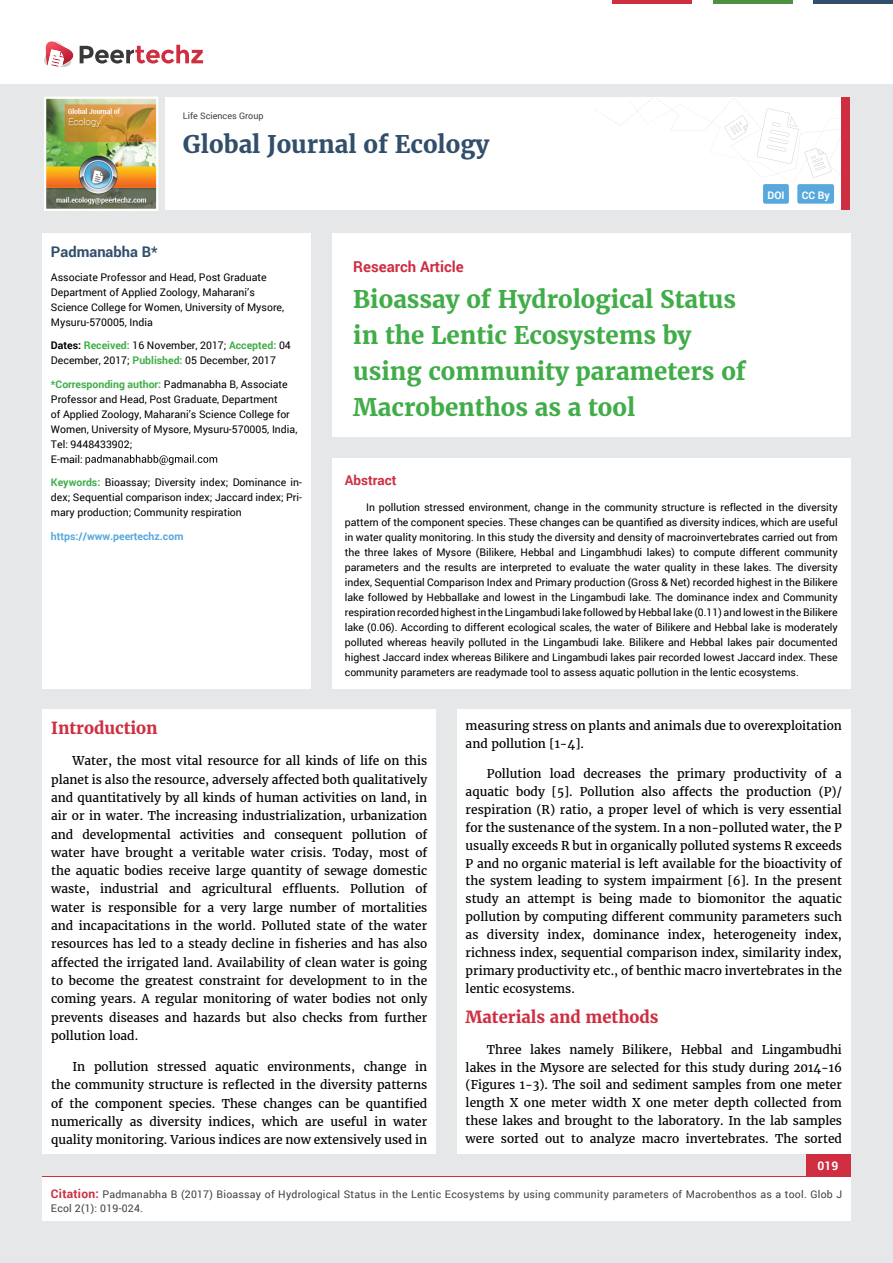
<style>
.page{position:relative;width:893px;height:1263px;background:#e6e7e8}
.page>*{position:absolute;margin:0;border:0;box-sizing:border-box;transform-origin:0 0}
.t1{font:700 24px/36px "Merriweather";color:#41ad49}
.t2{font:700 24px "Merriweather";color:#314e6b}
.t3{font:700 16.5px "Merriweather";color:#cf2e41}
.t4{font:700 15px "Roboto";color:#cf2e41}
.t5{font:700 14.7px "Roboto";color:#314e6b}
.t6{font:700 13.5px "Roboto";color:#cf2e41}
.t7{font:12px/18.3px "Merriweather";color:#000;text-align:justify}
.t8{font:700 12px "Roboto";color:#fff}
.t9{font:10.5px/15px "Roboto";color:#000}
.t10{font:10.5px/13.5px "Roboto";letter-spacing:.02em;color:#414042}
.t11{font:700 10.5px "Roboto";color:#56a8dd}
.t12{font:700 10.5px "Roboto";color:#fff}
.t13{font:9px "Roboto";color:#414042}
.s1{font-weight:700}
.s2{font-weight:700;color:#41ad49}
.s3{font-weight:700;font-size:12px;color:#cf2e41}
</style>
<div class="page">
<div style="left:165px;top:98px;width:684px;height:112px;background:#fff"></div>
<svg style="left:596px;top:99px;width:245px;height:79px"></svg>
<div style="left:841px;top:98px;width:8px;height:112px;background:#cf2e41"></div>
<img style="left:44px;top:97px;width:114px;height:114px">
<div style="left:0;top:0;width:893px;height:83px;background:#fff"></div>
<svg style="left:44px;top:41px;width:159px;height:27px"></svg>
<div style="left:763px;top:184px;width:26px;height:20px;background:#56a8dd;border-radius:2px"></div>
<div style="left:797px;top:184px;width:37px;height:20px;background:#56a8dd;border-radius:2px"></div>
<hr style="left:713px;top:0;width:79px;height:3px;background:#4d9041">
<hr style="left:612px;top:0;width:80px;height:3px;background:#cf2e41">
<hr style="left:813px;top:0;width:80px;height:3px;background:#314e6b">
<div style="left:806px;top:1154px;width:44px;height:51px;background:#cf2e41"></div>
<div style="left:42px;top:1177px;width:809px;height:43px;background:#fff"></div>
<div style="left:332px;top:458px;width:518px;height:230px;background:#fff"></div>
<div style="left:332px;top:233px;width:518px;height:204px;background:#fff"></div>
<div style="left:42px;top:233px;width:269px;height:455px;background:#fff"></div>
<svg style="left:85px;top:455px;width:132px;height:10px"></svg>
<div style="left:43px;top:710px;width:393px;height:444px;background:#fff"></div>
<div style="left:457px;top:710px;width:393px;height:444px;background:#fff"></div>
<p class="t13" style="left:183px;top:110px;width:82px">Life Sciences Group</p>
<h1 class="t2" style="left:183px;top:129px;width:308px">Global Journal of Ecology</h1>
<p class="t12" style="left:767px;top:188px;width:19px">DOI</p>
<p class="t12" style="left:802px;top:188px;width:29px">CC By</p>
<p class="t5" style="left:51px;top:242px;width:108px">Padmanabha B*</p>
<p class="t9" style="left:51px;top:269px;width:235px">Associate Professor and Head, Post Graduate Department of Applied Zoology, Maharani’s Science College for Women, University of Mysore, Mysuru-570005, India</p>
<p class="t9" style="left:51px;top:338px;width:241px"><span class="s1">Dates:</span> <span class="s2">Received:</span> 16 November, 2017; <span class="s2">Accepted:</span> 04<br>December, 2017; <span class="s2">Published:</span> 05 December, 2017</p>
<p class="t9" style="left:51px;top:376px;width:248px"><span class="s2">*Corresponding author:</span> Padmanabha B, Associate Professor and Head, Post Graduate, Department<br>of Applied Zoology, Maharani’s Science College for Women, University of Mysore, Mysuru-570005, India, Tel: 9448433902;<br>E-mail:</p>
<p class="t9" style="left:51px;top:475px;width:253px;text-align:justify"><span class="s2">Keywords:</span> Bioassay; Diversity index; Dominance in&shy;dex; Sequential comparison index; Jaccard index; Pri&shy;mary production; Community respiration</p>
<p class="t11" style="left:51px;top:529px;width:134px">https://www.peertechz.com</p>
<p class="t4" style="left:353px;top:256px;width:112px">Research Article</p>
<h1 class="t1" style="left:353px;top:281px;width:394px">Bioassay of Hydrological Status in the Lentic Ecosystems by using community parameters of<br>Macrobenthos as a tool</h1>
<p class="t6" style="left:345px;top:471px;width:53px">Abstract</p>
<p class="t9" style="left:345px;top:499px;width:495px;text-align:justify;text-indent:21px">In pollution stressed environment, change in the community structure is reflected in the diversity pattern of the component species. These changes can be quantified as diversity indices, which are useful in water quality monitoring. In this study the diversity and density of macroinvertebrates carried out from the three lakes of Mysore (Bilikere, Hebbal and Lingambhudi lakes) to compute different community parameters and the results are interpreted to evaluate the water quality in these lakes. The diversity index, Sequential Comparison Index and Primary production (Gross &amp; Net) recorded highest in the Bilikere lake followed by Hebballake and lowest in the Lingambudi lake. The dominance index and Community respiration recorded highest in the Lingambudi lake followed by Hebbal lake (0.11) and lowest in the Bilikere lake (0.06). According to different ecological scales, the water of Bilikere and Hebbal lake is moderately polluted whereas heavily polluted in the Lingambudi lake. Bilikere and Hebbal lakes pair documented highest Jaccard index whereas Bilikere and Lingambudi lakes pair recorded lowest Jaccard index. These community parameters are readymade tool to assess aquatic pollution in the lentic ecosystems.</p>
<h2 class="t3" style="left:51px;top:718px;width:108px">Introduction</h2>
<p class="t7" style="left:51px;top:752px;width:378px;text-indent:21px">Water, the most vital resource for all kinds of life on this planet is also the resource, adversely affected both qualitatively and quantitatively by all kinds of human activities on land, in air or in water. The increasing industrialization, urbanization and developmental activities and consequent pollution of water have brought a veritable water crisis. Today, most of the aquatic bodies receive large quantity of sewage domestic waste, industrial and agricultural effluents. Pollution of water is responsible for a very large number of mortalities and incapacitations in the world. Polluted state of the water resources has led to a steady decline in fisheries and has also affected the irrigated land. Availability of clean water is going to become the greatest constraint for development to in the coming years. A regular monitoring of water bodies not only prevents diseases and hazards but also checks from further pollution load.</p>
<p class="t7" style="left:51px;top:1057px;width:378px;text-indent:21px">In pollution stressed aquatic environments, change in the community structure is reflected in the diversity patterns of the component species. These changes can be quantified numerically as diversity indices, which are useful in water quality monitoring. Various indices are now extensively used in</p>
<p class="t7" style="left:466px;top:717px;width:378px;line-height:17.9px">measuring stress on plants and animals due to overexploitation and pollution [1-4].</p>
<p class="t7" style="left:466px;top:765px;width:378px;line-height:17.9px;text-indent:21px">Pollution load decreases the primary productivity of a aquatic body [5]. Pollution also affects the production (P)/ respiration (R) ratio, a proper level of which is very essential for the sustenance of the system. In a non-polluted water, the P usually exceeds R but in organically polluted systems R exceeds P and no organic material is left available for the bioactivity of the system leading to system impairment [6]. In the present study an attempt is being made to biomonitor the aquatic pollution by computing different community parameters such as diversity index, dominance index, heterogeneity index, richness index, sequential comparison index, similarity index, primary productivity etc., of benthic macro invertebrates in the lentic ecosystems.</p>
<h2 class="t3" style="left:466px;top:1007px;width:194px">Materials and methods</h2>
<p class="t7" style="left:466px;top:1041px;width:378px;line-height:17.9px;text-indent:21px">Three lakes namely Bilikere, Hebbal and Lingambudhi lakes in the Mysore are selected for this study during 2014-16 (Figures 1-3). The soil and sediment samples from one meter length X one meter width X one meter depth collected from these lakes and brought to the laboratory. In the lab samples were sorted out to analyze macro invertebrates. The sorted</p>
<p class="t8" style="left:817px;top:1158px;width:22px">019</p>
<p class="t10" style="left:51px;top:1188px;width:793px"><span class="s3">Citation:</span> Padmanabha B (2017) Bioassay of Hydrological Status in the Lentic Ecosystems by using community parameters of Macrobenthos as a tool. Glob J<br>Ecol 2(1): 019-024.</p>
</div>
